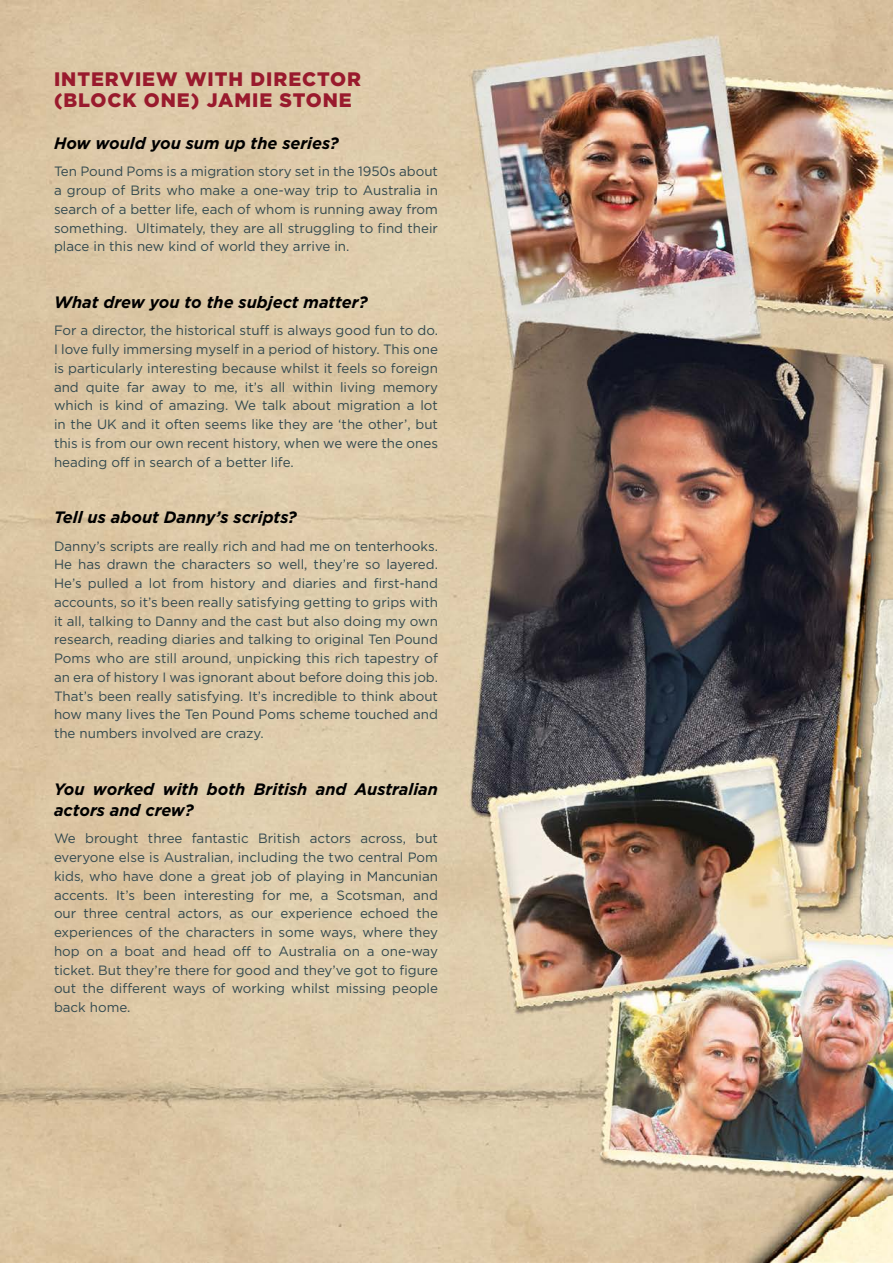
<style>
.page{position:relative;width:893px;height:1263px;background:#fff}
.page>*{position:absolute;margin:0;border:0;box-sizing:border-box;transform-origin:0 0}
.t1{font:900 19.5px/21px "Gotham";letter-spacing:.05em;color:#991a2d}
.t2{font:italic 700 16.5px/21px "Gotham";color:#000}
.t3{font:13.5px/18.8px "Gotham";color:#32494f;text-align:justify}
</style>
<div class="page">
<img style="left:0;top:0;width:893px;height:1262px">
<h1 class="t1" style="left:54px;top:68px;width:309px">INTERVIEW WITH DIRECTOR (BLOCK ONE) JAMIE STONE</h1>
<p class="t2" style="left:54px;top:133px;width:286px">How would you sum up the series?</p>
<p class="t3" style="left:54px;top:162px;width:385px">Ten Pound Poms is a migration story set in the 1950s about a group of Brits who make a one-way trip to Australia in search of a better life, each of whom is running away from something. Ultimately, they are all struggling to find their place in this new kind of world they arrive in.</p>
<p class="t2" style="left:54px;top:292px;width:315px">What drew you to the subject matter?</p>
<p class="t3" style="left:54px;top:321px;width:385px">For a director, the historical stuff is always good fun to do.<br>I love fully immersing myself in a period of history. This one is particularly interesting because whilst it feels so foreign and quite far away to me, it’s all within living memory which is kind of amazing. We talk about migration a lot in the UK and it often seems like they are ‘the other’, but this is from our own recent history, when we were the ones heading off in search of a better life.</p>
<p class="t2" style="left:54px;top:507px;width:244px">Tell us about Danny’s scripts?</p>
<p class="t3" style="left:54px;top:536px;width:385px">Danny’s scripts are really rich and had me on tenterhooks.<br>He has drawn the characters so well, they’re so layered.<br>He’s pulled a lot from history and diaries and first-hand accounts, so it’s been really satisfying getting to grips with it all, talking to Danny and the cast but also doing my own research, reading diaries and talking to original Ten Pound Poms who are still around, unpicking this rich tapestry of an era of history I was ignorant about before doing this job.<br>That’s been really satisfying. It’s incredible to think about how many lives the Ten Pound Poms scheme touched and the numbers involved are crazy.</p>
<p class="t2" style="left:54px;top:778px;width:385px">You worked with both British and Australian actors and crew?</p>
<p class="t3" style="left:54px;top:829px;width:385px">We brought three fantastic British actors across, but everyone else is Australian, including the two central Pom kids, who have done a great job of playing in Mancunian accents. It’s been interesting for me, a Scotsman, and our three central actors, as our experience echoed the experiences of the characters in some ways, where they hop on a boat and head off to Australia on a one-way ticket. But they’re there for good and they’ve got to figure out the different ways of working whilst missing people back home.</p>
</div>
